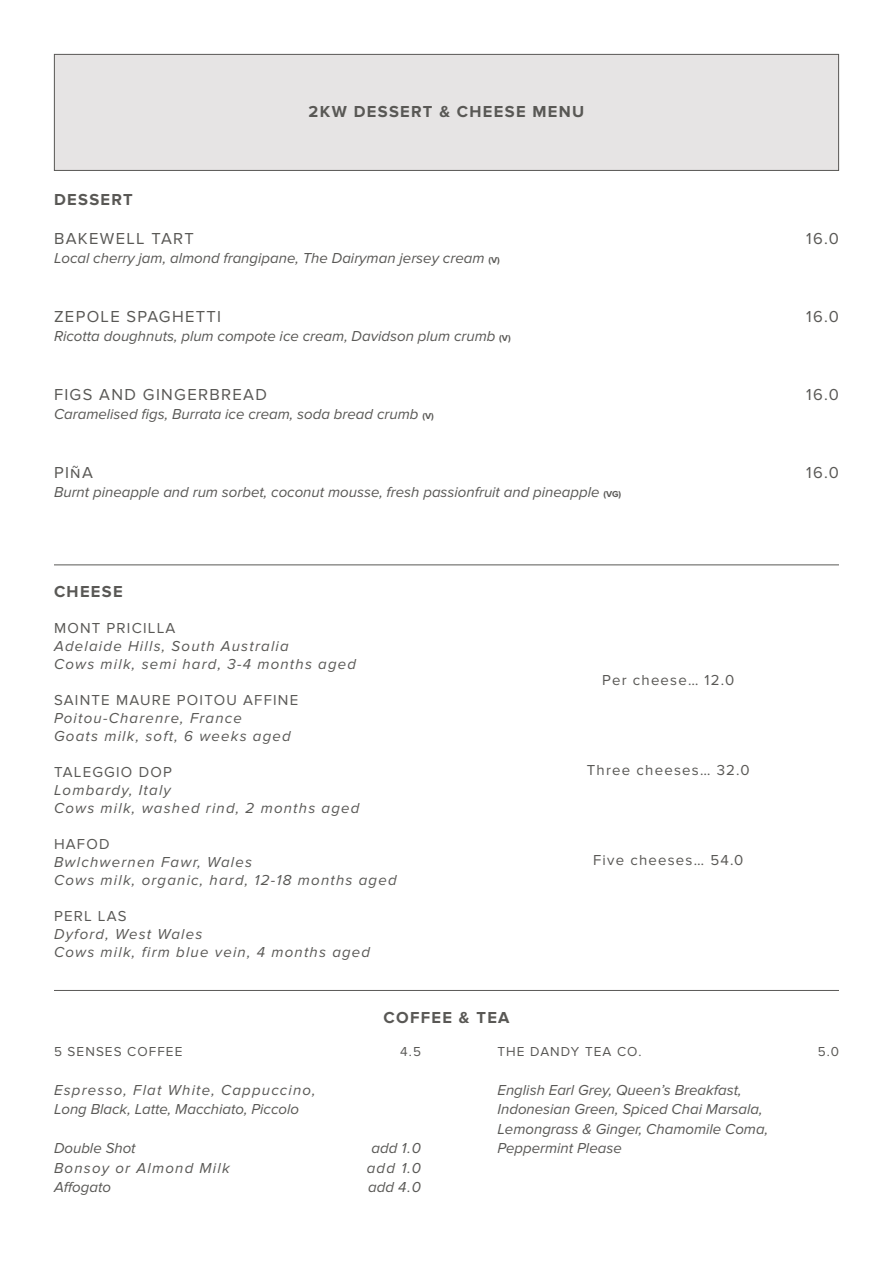
<style>
.page{position:relative;width:893px;height:1263px;background:#fff}
.page>*{position:absolute;margin:0;border:0;box-sizing:border-box;transform-origin:0 0}
.t1{font:16.5px "Proxima Nova";letter-spacing:.08em;color:#595855}
.t2{font:700 16.5px "Proxima Nova";letter-spacing:.08em;color:#595855}
.t3{font:italic 15px/19.5px "Proxima Nova";color:#595855}
.t4{font:italic 15px "Proxima Nova";letter-spacing:.08em;color:#595855}
.t5{font:15px "Proxima Nova";letter-spacing:.08em;color:#595855}
.t6{font:13.5px "Proxima Nova";letter-spacing:.08em;color:#595855}
.s1{font-weight:700;font-style:normal;font-size:9px}
</style>
<div class="page">
<div style="left:54px;top:54px;width:785px;height:116px;background:#e6e4e4"></div>
<div style="left:54px;top:54px;width:785px;height:117px;border:1px solid #595855"></div>
<hr style="left:54px;top:564px;width:785px;height:1px;background:#595855">
<hr style="left:54px;top:990px;width:785px;height:1px;background:#595855">
<p class="t2" style="left:309px;top:102px;width:277px">2KW DESSERT &amp; CHEESE MENU</p>
<p class="t2" style="left:54px;top:190px;width:80px">DESSERT</p>
<p class="t1" style="left:54px;top:229px;width:141px">BAKEWELL TART</p>
<p class="t1" style="left:806px;top:229px;width:34px">16.0</p>
<p class="t3" style="left:54px;top:249px;width:447px">Local cherry jam, almond frangipane, The Dairyman jersey cream <span class="s1">(V)</span></p>
<p class="t1" style="left:54px;top:307px;width:169px">ZEPOLE SPAGHETTI</p>
<p class="t1" style="left:806px;top:307px;width:34px">16.0</p>
<p class="t3" style="left:54px;top:327px;width:458px">Ricotta doughnuts, plum compote ice cream, Davidson plum crumb <span class="s1">(V)</span></p>
<p class="t1" style="left:54px;top:385px;width:214px">FIGS AND GINGERBREAD</p>
<p class="t1" style="left:806px;top:385px;width:34px">16.0</p>
<p class="t3" style="left:54px;top:405px;width:381px">Caramelised figs, Burrata ice cream, soda bread crumb <span class="s1">(V)</span></p>
<p class="t1" style="left:54px;top:463px;width:40px">PIÑA</p>
<p class="t1" style="left:806px;top:463px;width:34px">16.0</p>
<p class="t3" style="left:54px;top:483px;width:569px">Burnt pineapple and rum sorbet, coconut mousse, fresh passionfruit and pineapple <span class="s1">(VG)</span></p>
<p class="t2" style="left:54px;top:582px;width:70px">CHEESE</p>
<p class="t5" style="left:54px;top:619px;width:123px">MONT PRICILLA</p>
<p class="t4" style="left:54px;top:637px;width:236px">Adelaide Hills, South Australia</p>
<p class="t4" style="left:54px;top:655px;width:304px">Cows milk, semi hard, 3-4 months aged</p>
<p class="t5" style="left:54px;top:691px;width:246px">SAINTE MAURE POITOU AFFINE</p>
<p class="t4" style="left:54px;top:709px;width:189px">Poitou-Charenre, France</p>
<p class="t4" style="left:54px;top:727px;width:238px">Goats milk, soft, 6 weeks aged</p>
<p class="t5" style="left:54px;top:763px;width:119px">TALEGGIO DOP</p>
<p class="t4" style="left:54px;top:781px;width:118px">Lombardy, Italy</p>
<p class="t4" style="left:54px;top:799px;width:307px">Cows milk, washed rind, 2 months aged</p>
<p class="t5" style="left:54px;top:835px;width:57px">HAFOD</p>
<p class="t4" style="left:54px;top:853px;width:200px">Bwlchwernen Fawr, Wales</p>
<p class="t4" style="left:54px;top:871px;width:344px">Cows milk, organic, hard, 12-18 months aged</p>
<p class="t5" style="left:54px;top:907px;width:74px">PERL LAS</p>
<p class="t4" style="left:54px;top:925px;width:150px">Dyford, West Wales</p>
<p class="t4" style="left:54px;top:943px;width:318px">Cows milk, firm blue vein, 4 months aged</p>
<p class="t2" style="left:383px;top:1008px;width:128px">COFFEE &amp; TEA</p>
<p class="t5" style="left:602px;top:671px;width:134px">Per cheese… 12.0</p>
<p class="t5" style="left:587px;top:761px;width:164px">Three cheeses… 32.0</p>
<p class="t5" style="left:593px;top:851px;width:152px">Five cheeses… 54.0</p>
<p class="t6" style="left:54px;top:1043px;width:130px">5 SENSES COFFEE</p>
<p class="t6" style="left:400px;top:1043px;width:22px">4.5</p>
<p class="t3" style="left:54px;top:1080px;width:263px">Espresso, Flat White, Cappuccino,<br>Long Black, Latte, Macchiato, Piccolo</p>
<p class="t3" style="left:54px;top:1138px;width:83px">Double Shot</p>
<p class="t3" style="left:372px;top:1138px;width:51px">add 1.0</p>
<p class="t4" style="left:54px;top:1159px;width:177px">Bonsoy or Almond Milk</p>
<p class="t3" style="left:367px;top:1158px;width:56px">add 1.0</p>
<p class="t3" style="left:54px;top:1177px;width:59px">Affogato</p>
<p class="t3" style="left:368px;top:1177px;width:54px">add 4.0</p>
<p class="t6" style="left:497px;top:1043px;width:145px">THE DANDY TEA CO.</p>
<p class="t6" style="left:818px;top:1043px;width:23px">5.0</p>
<p class="t3" style="left:497px;top:1080px;width:272px">English Earl Grey, Queen’s Breakfast,<br>Indonesian Green, Spiced Chai Marsala,<br>Lemongrass &amp; Ginger, Chamomile Coma,</p>
<p class="t3" style="left:497px;top:1138px;width:126px">Peppermint Please</p>
</div>
